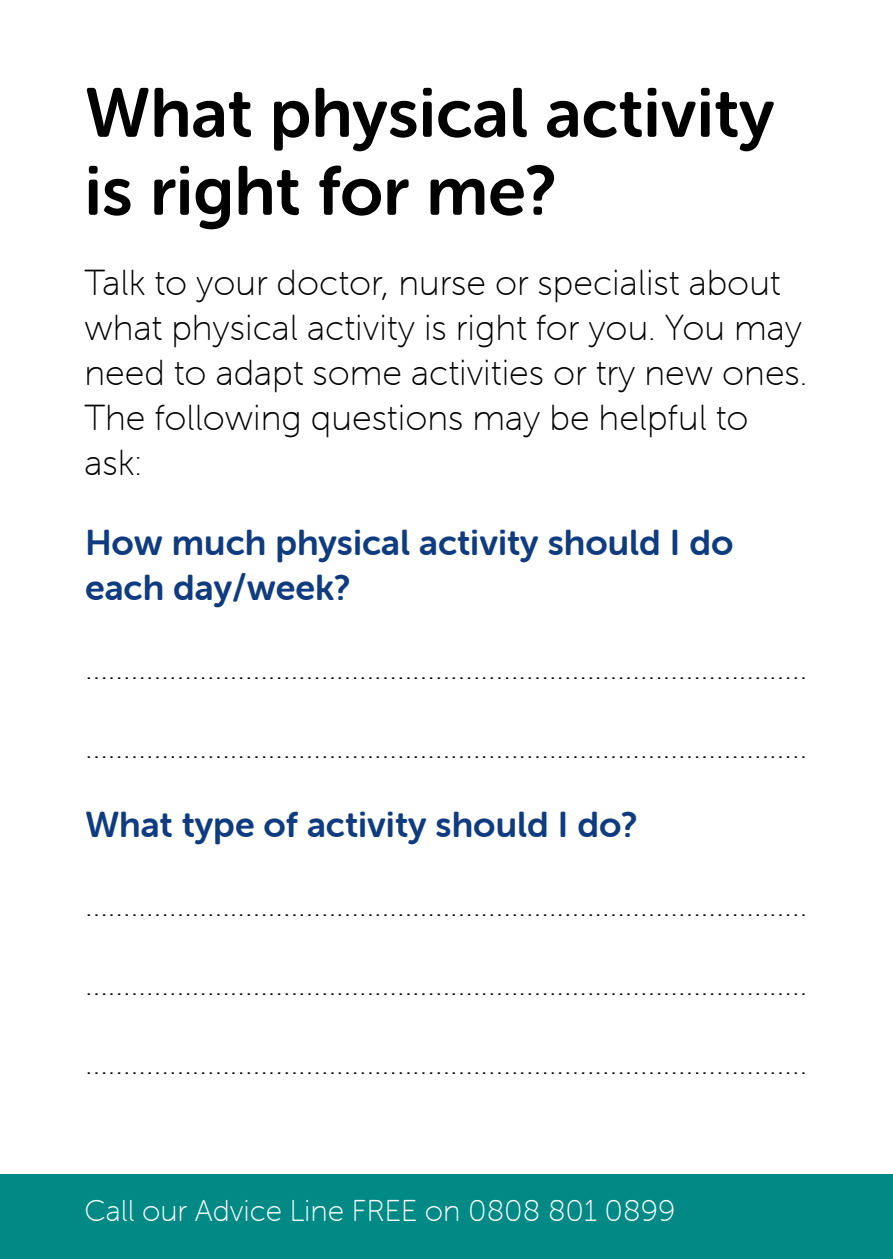
<style>
.page{position:relative;width:893px;height:1259px;background:#fff}
.page>*{position:absolute;margin:0;border:0;box-sizing:border-box;transform-origin:0 0}
.t1{font:69px/78px "Museo Sans Rounded 700";color:#000}
.t2{font:36px/45px "Museo Sans Rounded 100";color:#000}
.t3{font:36px/45px "Museo Sans Rounded 700";color:#0f3b80}
.t4{font:30px "Museo Sans Rounded 100";color:#fff}
</style>
<div class="page">
<div style="left:0;top:1174px;width:893px;height:85px;background:#008985"></div>
<h1 class="t1" style="left:84px;top:74px;width:692px">What physical activity is right for me?</h1>
<p class="t2" style="left:84px;top:260px;width:724px">Talk to your doctor, nurse or specialist about what physical activity is right for you. You may need to adapt some activities or try new ones.<br>The following questions may be helpful to ask:</p>
<p class="t3" style="left:85px;top:520px;width:650px">How much physical activity should I do each day/week?</p>
<p class="t2" style="left:85px;top:627px;width:724px;line-height:78.9px">…………................................................................................... …………...................................................................................</p>
<p class="t3" style="left:85px;top:802px;width:554px">What type of activity should I do?</p>
<p class="t2" style="left:85px;top:864px;width:724px;line-height:78.9px;text-align:justify">…………................................................................................... …………................................................................................... …………...................................................................................</p>
<p class="t4" style="left:84px;top:1195px;width:592px">Call our Advice Line FREE on 0808 801 0899</p>
<p class="t4" style="left:76px;top:1199px;width:514px">Call our Advice Line FREE on 0808 801</p>
</div>
